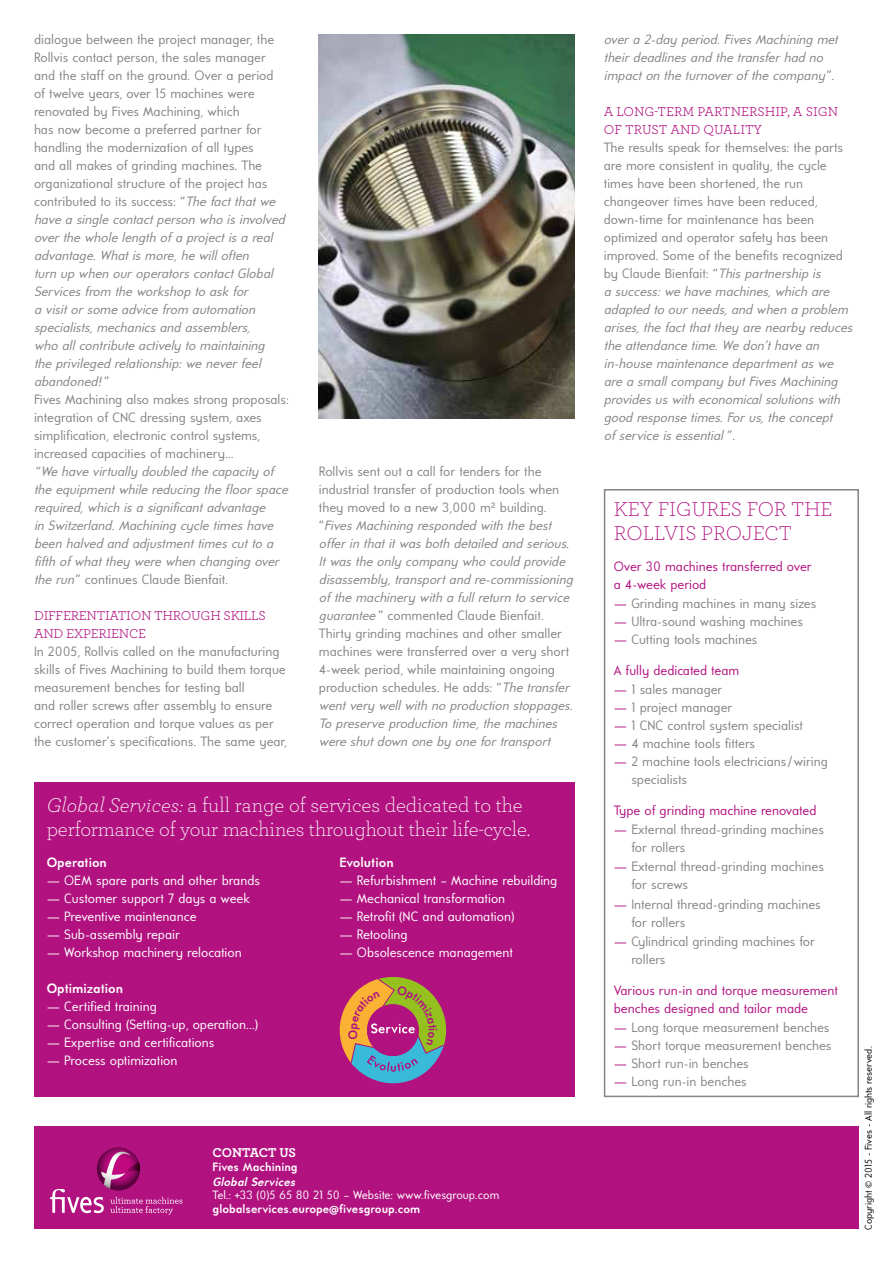
<style>
.page{position:relative;width:893px;height:1263px;background:#fff}
.page>*{position:absolute;margin:0;border:0;box-sizing:border-box;transform-origin:0 0}
.t1{font:300 21px/24px "Archer";letter-spacing:-.005em;color:#fff}
.t2{font:300 21px/24px "Archer";color:#b11280}
.t3{font:13.5px/18px "Universalis ADF Std";color:#858584}
.t4{font:italic 13.5px/18px "Universalis ADF Std";color:#858584}
.t5{font:13.5px "Universalis ADF Std";color:#fff}
.t6{font:13.5px/18px "Universalis ADF Std";color:#b11280}
.t7{font:13.5px/18px "Archer";color:#b11280}
.t8{font:13.5px/18px "Archer";letter-spacing:-.02em;color:#b11280}
.t9{font:700 13.5px "Universalis ADF Std";color:#fff}
.t10{font:700 13.5px "Archer";letter-spacing:-.02em;color:#fff}
.t11{font:700 12px "Universalis ADF Std";color:#fff}
.t12{font:12px "Universalis ADF Std";color:#fff}
.t13{font:italic 700 12px "Universalis ADF Std";color:#fff}
.t14{font:9.75px "Universalis ADF Std";color:#000}
.s1{font-style:italic}
.s2{font-style:normal}
.s3{color:#b11280}
</style>
<div class="page">
<img style="left:319px;top:34px;width:255px;height:384px">
<div style="left:34px;top:782px;width:540px;height:315px;background:#b11280"></div>
<div style="left:34px;top:1127px;width:825px;height:102px;background:#b11280"></div>
<svg style="left:97px;top:1147px;width:43px;height:43px"></svg>
<svg style="left:50px;top:1152px;width:132px;height:62px"></svg>
<div style="left:604px;top:489px;width:255px;height:608px;border:2px solid #858584"></div>
<svg style="left:339px;top:977px;width:108px;height:107px"></svg>
<p class="t3" style="left:34px;top:30px;width:256px">dialogue between the project manager, the Rollvis contact person, the sales manager and the staff on the ground. Over a period<br>of twelve years, over 15 machines were renovated by Fives Machining, which<br>has now become a preferred partner for handling the modernization of all types<br>and all makes of grinding machines. The organizational structure of the project has contributed to its success: “<span class="s1">The fact that we have a single contact person who is involved over the whole length of a project is a real advantage. What is more, he will often<br>turn up when our operators contact Global Services from the workshop to ask for<br>a visit or some advice from automation specialists, mechanics and assemblers,<br>who all contribute actively to maintaining<br>the privileged relationship: we never feel abandoned!</span> ”<br>Fives Machining also makes strong proposals: integration of CNC dressing system, axes simplification, electronic control systems, increased capacities of machinery...</p>
<p class="t4" style="left:34px;top:462px;width:255px">“ We have virtually doubled the capacity of the equipment while reducing the floor space required, which is a significant advantage<br>in Switzerland. Machining cycle times have been halved and adjustment times cut to a fifth of what they were when changing over the run <span class="s2">” continues Claude Bienfait.</span></p>
<p class="t8" style="left:34px;top:606px;width:233px">DIFFERENTIATION THROUGH SKILLS<br>AND EXPERIENCE</p>
<p class="t3" style="left:34px;top:642px;width:255px">In 2005, Rollvis called on the manufacturing skills of Fives Machining to build them torque measurement benches for testing ball<br>and roller screws after assembly to ensure correct operation and torque values as per the customer’s specifications. The same year,</p>
<p class="t4" style="left:319px;top:462px;width:255px"><span class="s2">Rollvis sent out a call for tenders for the industrial transfer of production tools when they moved to a new 3,000 m² building. “</span>Fives Machining responded with the best offer in that it was both detailed and serious.<br>It was the only company who could provide disassembly, transport and re-commissioning of the machinery with a full return to service guarantee <span class="s2">” commented Claude Bienfait.<br>Thirty grinding machines and other smaller machines were transferred over a very short 4-week period, while maintaining ongoing production schedules. He adds: “</span>The transfer went very well with no production stoppages.<br>To preserve production time, the machines were shut down one by one for transport</p>
<h1 class="t1" style="left:47px;top:792px;width:485px"><span class="s1">Global Services:</span> a full range of services dedicated to the performance of your machines throughout their life-cycle.</h1>
<p class="t9" style="left:47px;top:854px;width:62px">Operation</p>
<p class="t5" style="left:47px;top:872px;width:215px">— O EM spare parts and other brands</p>
<p class="t5" style="left:47px;top:890px;width:205px">— Customer support 7 days a week</p>
<p class="t5" style="left:47px;top:908px;width:151px">— Preventive maintenance</p>
<p class="t5" style="left:47px;top:926px;width:135px">— Sub-assembly repair</p>
<p class="t5" style="left:47px;top:944px;width:196px">— Workshop machinery relocation</p>
<p class="t9" style="left:47px;top:980px;width:78px">Optimization</p>
<p class="t5" style="left:47px;top:998px;width:111px">— Certified training</p>
<p class="t5" style="left:47px;top:1016px;width:213px">— Consulting (Setting-up, operation…)</p>
<p class="t5" style="left:47px;top:1034px;width:169px">— Expertise and certifications</p>
<p class="t5" style="left:47px;top:1052px;width:132px">— Process optimization</p>
<p class="t9" style="left:339px;top:854px;width:56px">Evolution</p>
<p class="t5" style="left:339px;top:872px;width:220px">— Refurbishment – Machine rebuilding</p>
<p class="t5" style="left:339px;top:890px;width:167px">— Mechanical transformation</p>
<p class="t5" style="left:339px;top:908px;width:177px">— Retrofit (NC and automation)</p>
<p class="t5" style="left:339px;top:926px;width:70px">— Retooling</p>
<p class="t5" style="left:339px;top:944px;width:175px">— Obsolescence management</p>
<p class="t10" style="left:213px;top:1142px;width:85px">CONTACT US</p>
<p class="t11" style="left:213px;top:1160px;width:87px">Fives Machining</p>
<p class="t13" style="left:213px;top:1174px;width:84px">Global Services</p>
<p class="t12" style="left:213px;top:1188px;width:288px">Tel.: +33 (0)5 65 80 21 50 – Website: www.fivesgroup.com</p>
<p class="t11" style="left:213px;top:1201px;width:209px">globalservices.europe@fivesgroup.com</p>
<p class="t4" style="left:604px;top:30px;width:235px">over a 2-day period. Fives Machining met their deadlines and the transfer had no impact on the turnover of the company <span class="s2">”.</span></p>
<p class="t7" style="left:604px;top:102px;width:236px">A LONG-TERM PARTNERSHIP, A SIGN<br>OF TRUST AND QUALITY</p>
<p class="t4" style="left:604px;top:138px;width:250px"><span class="s2">The results speak for themselves: the parts are more consistent in quality, the cycle times have been shortened, the run changeover times have been reduced, down-time for maintenance has been optimized and operator safety has been improved. Some of the benefits recognized by Claude Bienfait: “</span>This partnership is<br>a success: we have machines, which are adapted to our needs, and when a problem arises, the fact that they are nearby reduces the attendance time. We don’t have an in-house maintenance department as we are a small company but Fives Machining provides us with economical solutions with good response times. For us, the concept<br>of service is essential <span class="s2">”.</span></p>
<h1 class="t2" style="left:614px;top:496px;width:220px">KEY FIGURES FOR THE<br>ROLLVIS PROJECT</h1>
<p class="t6" style="left:614px;top:557px;width:199px">Over 30 machines transferred over a 4-week period</p>
<p class="t3" style="left:614px;top:594px;width:204px"><span class="s3">—</span> Grinding machines in many sizes</p>
<p class="t3" style="left:614px;top:612px;width:191px"><span class="s3">—</span> Ultra-sound washing machines</p>
<p class="t3" style="left:614px;top:630px;width:145px"><span class="s3">—</span> Cutting tools machines</p>
<p class="t6" style="left:614px;top:661px;width:127px">A fully dedicated team</p>
<p class="t3" style="left:614px;top:680px;width:110px"><span class="s3">—</span> 1 sales manager</p>
<p class="t3" style="left:614px;top:698px;width:120px"><span class="s3">—</span> 1 project manager</p>
<p class="t3" style="left:614px;top:716px;width:191px"><span class="s3">—</span> 1 CNC control system specialist</p>
<p class="t3" style="left:614px;top:734px;width:143px"><span class="s3">—</span> 4 machine tools fitters</p>
<p class="t3" style="left:631px;top:752px;width:198px;text-indent:-18px"><span class="s3">—</span> 2 machine tools electricians / wiring specialists</p>
<p class="t6" style="left:614px;top:801px;width:204px">Type of grinding machine renovated</p>
<p class="t3" style="left:631px;top:820px;width:194px;text-indent:-18px"><span class="s3">—</span> External thread-grinding machines for rollers</p>
<p class="t3" style="left:631px;top:857px;width:194px;text-indent:-18px"><span class="s3">—</span> External thread-grinding machines for screws</p>
<p class="t3" style="left:631px;top:894px;width:191px;text-indent:-18px"><span class="s3">—</span> Internal thread-grinding machines for rollers</p>
<p class="t3" style="left:631px;top:932px;width:185px;text-indent:-18px"><span class="s3">—</span> Cylindrical grinding machines for rollers</p>
<p class="t6" style="left:614px;top:980px;width:226px">Various run-in and torque measurement benches designed and tailor made</p>
<p class="t3" style="left:614px;top:1018px;width:217px"><span class="s3">—</span> Long torque measurement benches</p>
<p class="t3" style="left:614px;top:1036px;width:219px"><span class="s3">—</span> Short torque measurement benches</p>
<p class="t3" style="left:614px;top:1054px;width:136px"><span class="s3">—</span> Short run-in benches</p>
<p class="t3" style="left:614px;top:1072px;width:134px"><span class="s3">—</span> Long run-in benches</p>
<p class="t14" style="left:862px;top:1230px;width:185px;rotate:-90deg">Copyright © 2015 - Fives - All rights reserved.</p>
</div>
